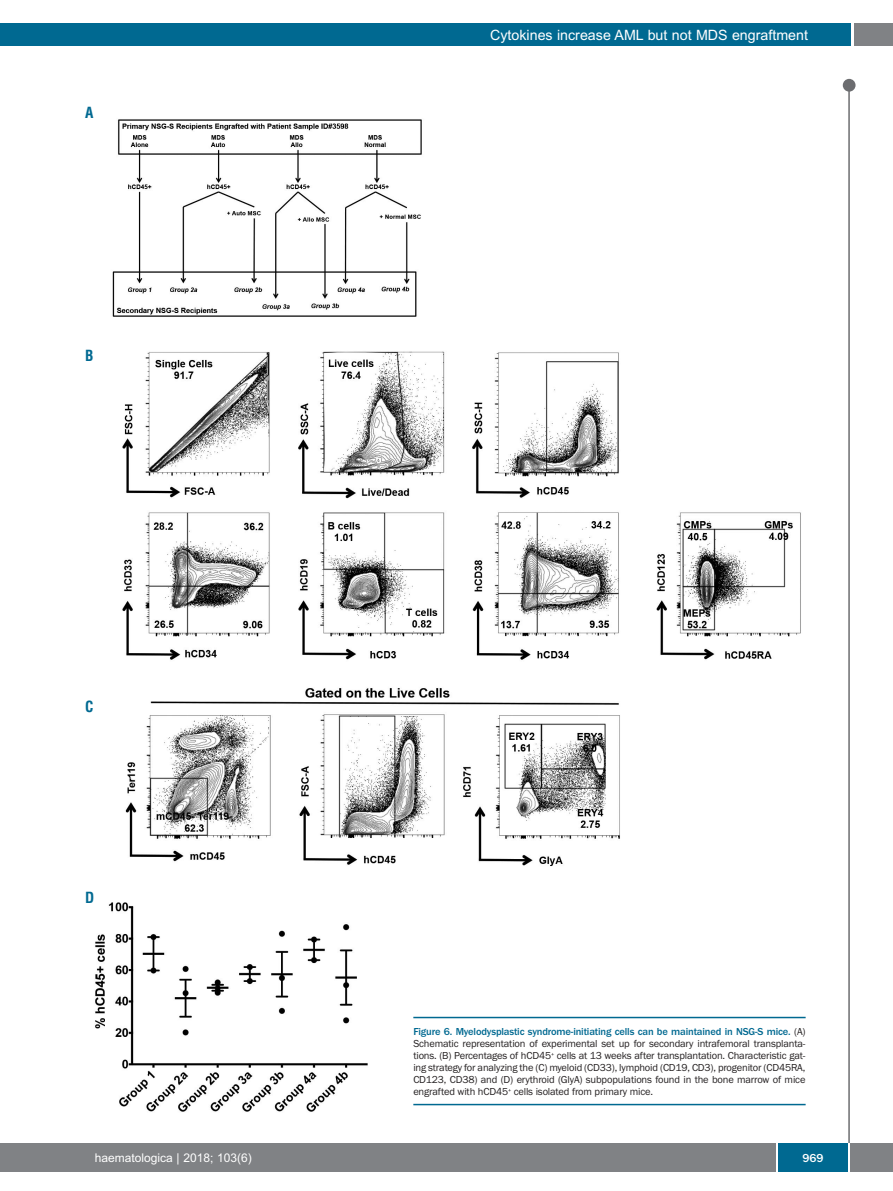
<style>
.page{position:relative;width:893px;height:1191px;background:#fff}
.page>*{position:absolute;margin:0;border:0;box-sizing:border-box;transform-origin:0 0}
.t1{font:700 condensed 15px "Helvetica";color:#006991}
.t2{font:14.25px "Arial";color:#fff}
.t3{font:12px "Arial";color:#fff}
.t4{font:500 12px "Franklin Gothic";color:#fff}
.t5{font:10.5px/12px "Franklin Gothic";letter-spacing:-.015em;color:#231f20;text-align:justify}
.s1{font-weight:500;color:#006991}
</style>
<div class="page">
<div style="left:843px;top:79px;width:12px;height:13px;background:#6c6d70;border-radius:50%"></div>
<hr style="left:848px;top:81px;width:2px;height:1062px;background:#6c6d70">
<div style="left:854px;top:23px;width:39px;height:22px;background:#808285"></div>
<div style="left:1px;top:23px;width:849px;height:22px;background:#006991"></div>
<div style="left:0;top:1143px;width:893px;height:28px;background:#808285"></div>
<div style="left:778px;top:1143px;width:70px;height:28px;background:#006991"></div>
<hr style="left:776px;top:1143px;width:2px;height:28px;background:#fff">
<hr style="left:848px;top:1143px;width:2px;height:28px;background:#fff">
<hr style="left:0;top:23px;width:2px;height:22px;background:#006991">
<img style="left:95px;top:119px;width:711px;height:993px">
<hr style="left:413px;top:1016px;width:393px;height:2px;background:#006991">
<hr style="left:413px;top:1103px;width:393px;height:2px;background:#006991">
<h1 class="t1" style="left:85px;top:104px;width:10px">A</h1>
<h1 class="t1" style="left:85px;top:347px;width:10px">B</h1>
<h1 class="t1" style="left:85px;top:698px;width:10px">C</h1>
<h1 class="t1" style="left:85px;top:889px;width:11px">D</h1>
<h2 class="t2" style="left:490px;top:27px;width:319px">Cytokines increase AML but not MDS engraftment</h2>
<p class="t5" style="left:413px;top:1025px;width:394px"><span class="s1">Figure 6. Myelodysplastic syndrome-initiating cells can be maintained in NSG-S mice.</span> (A)<br>Schematic representation of experimental set up for secondary intrafemoral transplanta&shy;tions. (Β) Percentages of hCD45<sup>+</sup> cells at 13 weeks after transplantation. Characteristic gat&shy;ing strategy for analyzing the (C) myeloid (CD33), lymphoid (CD19, CD3), progenitor (CD45RA, CD123, CD38) and (D) erythroid (GlyA) subpopulations found in the bone marrow of mice engrafted with hCD45<sup>+</sup> cells isolated from primary mice.</p>
<p class="t3" style="left:95px;top:1150px;width:158px">haematologica | 2018; 103(6)</p>
<p class="t4" style="left:802px;top:1150px;width:23px">969</p>
</div>
